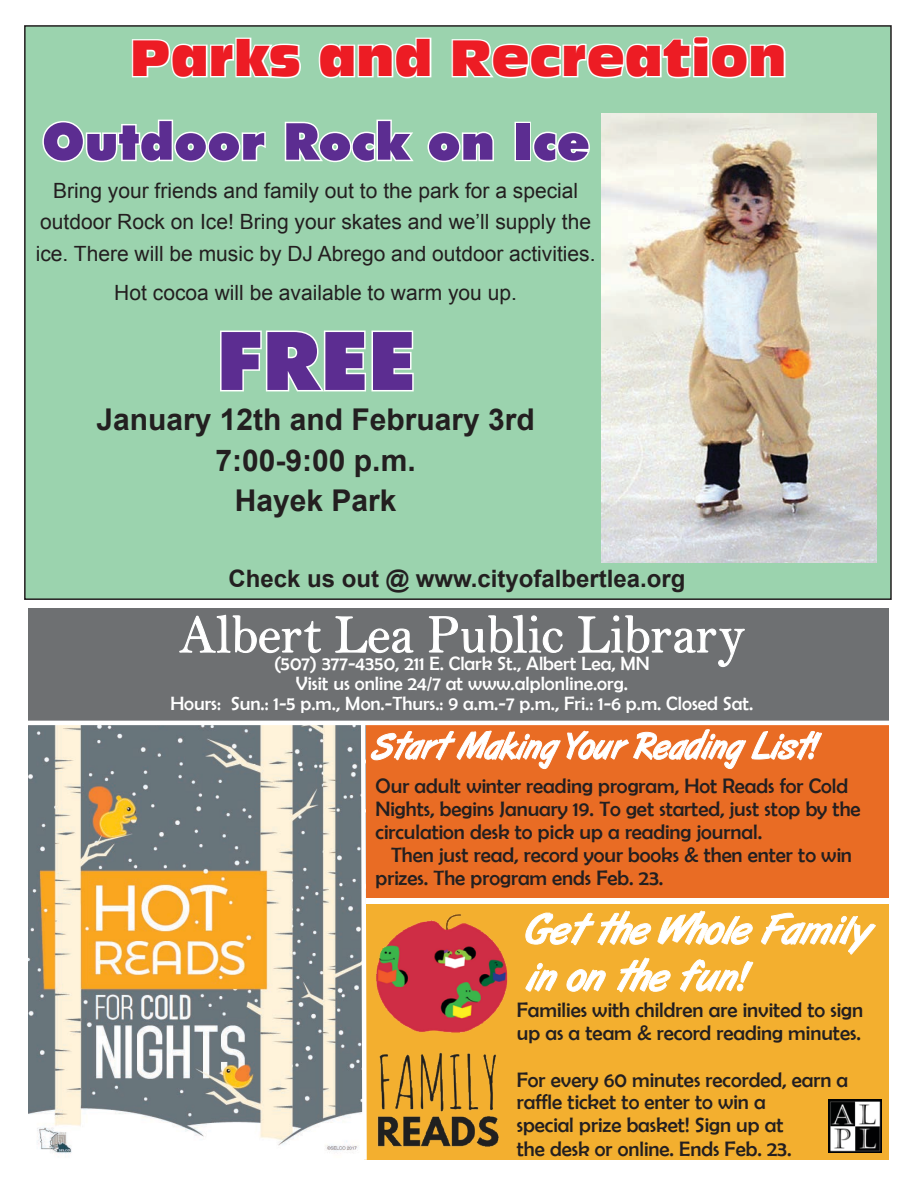
<style>
.page{position:relative;width:918px;height:1188px;background:#fff}
.page>*{position:absolute;margin:0;border:0;box-sizing:border-box;transform-origin:0 0}
.t1{font:900 81px "Futura BT";color:#5c2d91}
.t2{font:900 51px "Futura BT";color:#5c2d91}
.t3{font:49.5px "Antique Olive Compact";color:#ed1c24}
.t4{font:700 30px/40.5px "Arial";color:#231f20;text-align:center}
.t5{font:700 24px "Arial";color:#231f20}
.t6{font:21px/23px "Berlin Sans FB";color:#231f20}
.t7{font:21px/31.5px "Arial";color:#231f20;text-align:center}
.t8{font:19.35px/20.2px "Berlin Sans FB";color:#fff;text-align:center}
</style>
<div class="page">
<div style="left:24px;top:25px;width:868px;height:575px;background:#9bd3ae;border:2px solid #231f20"></div>
<svg style="left:131px;top:37px;width:170px;height:42px"></svg>
<svg style="left:318px;top:37px;width:114px;height:42px"></svg>
<svg style="left:451px;top:36px;width:335px;height:43px"></svg>
<svg style="left:42px;top:119px;width:224px;height:44px"></svg>
<svg style="left:284px;top:119px;width:130px;height:44px"></svg>
<svg style="left:427px;top:131px;width:67px;height:32px"></svg>
<div style="left:515px;top:122px;width:16px;height:39px;border:3px solid #fff"></div>
<svg style="left:532px;top:131px;width:58px;height:32px"></svg>
<svg style="left:220px;top:330px;width:194px;height:62px"></svg>
<img style="left:602px;top:114px;width:275px;height:448px">
<div style="left:876px;top:725px;width:13px;height:173px;background:#e96c24"></div>
<img style="left:28px;top:725px;width:307px;height:429px">
<div style="left:876px;top:904px;width:13px;height:256px;background:#f3af2f"></div>
<div style="left:28px;top:609px;width:861px;height:112px;background:#6e7072"></div>
<svg style="left:179px;top:614px;width:143px;height:40px"></svg>
<svg style="left:335px;top:614px;width:541px;height:546px;background:#cf9252"></svg>
<img style="left:369px;top:910px;width:142px;height:141px">
<img style="left:374px;top:1042px;width:142px;height:118px">
<img style="left:828px;top:1099px;width:54px;height:54px">
<h3 class="t3" style="left:130px;top:27px;width:659px">PARKS AND RECREATION</h3>
<h2 class="t2" style="left:42px;top:111px;width:549px">Outdoor Rock on Ice</h2>
<p class="t7" style="left:36px;top:175px;width:561px">Bring your friends and family out to the park for a special outdoor Rock on Ice! Bring your skates and we’ll supply the ice. There will be music by DJ Abrego and outdoor activities.</p>
<p class="t7" style="left:114px;top:277px;width:404px">Hot cocoa will be available to warm you up.</p>
<h1 class="t1" style="left:216px;top:312px;width:201px">FREE</h1>
<h3 class="t4" style="left:96px;top:401px;width:440px">January 12th and February 3rd<br>7:00-9:00 p.m.<br>Hayek Park</h3>
<p class="t5" style="left:228px;top:563px;width:459px">Check us out @ www.cityofalbertlea.org</p>
<p class="t8" style="left:170px;top:653px;width:584px">(507) 377-4350, 211 E. Clark St., Albert Lea, MN<br>Visit us online 24/7 at www.alplonline.org.<br>Hours: Sun.: 1-5 p.m., Mon.-Thurs.: 9 a.m.-7 p.m., Fri.: 1-6 p.m. Closed Sat.</p>
<p class="t6" style="left:376px;top:774px;width:487px">Our adult winter reading program, Hot Reads for Cold<br>Nights, begins January 19. To get started, just stop by the circulation desk to pick up a reading journal.</p>
<p class="t6" style="left:376px;top:843px;width:478px;text-indent:16px">Then just read, record your books &amp; then enter to win prizes. The program ends Feb. 23.</p>
<p class="t6" style="left:517px;top:999px;width:348px">Families with children are invited to sign up as a team &amp; record reading minutes.</p>
<p class="t6" style="left:517px;top:1068px;width:333px">For every 60 minutes recorded, earn a raffle ticket to enter to win a<br>special prize basket! Sign up at<br>the desk or online. Ends Feb. 23.</p>
</div>
